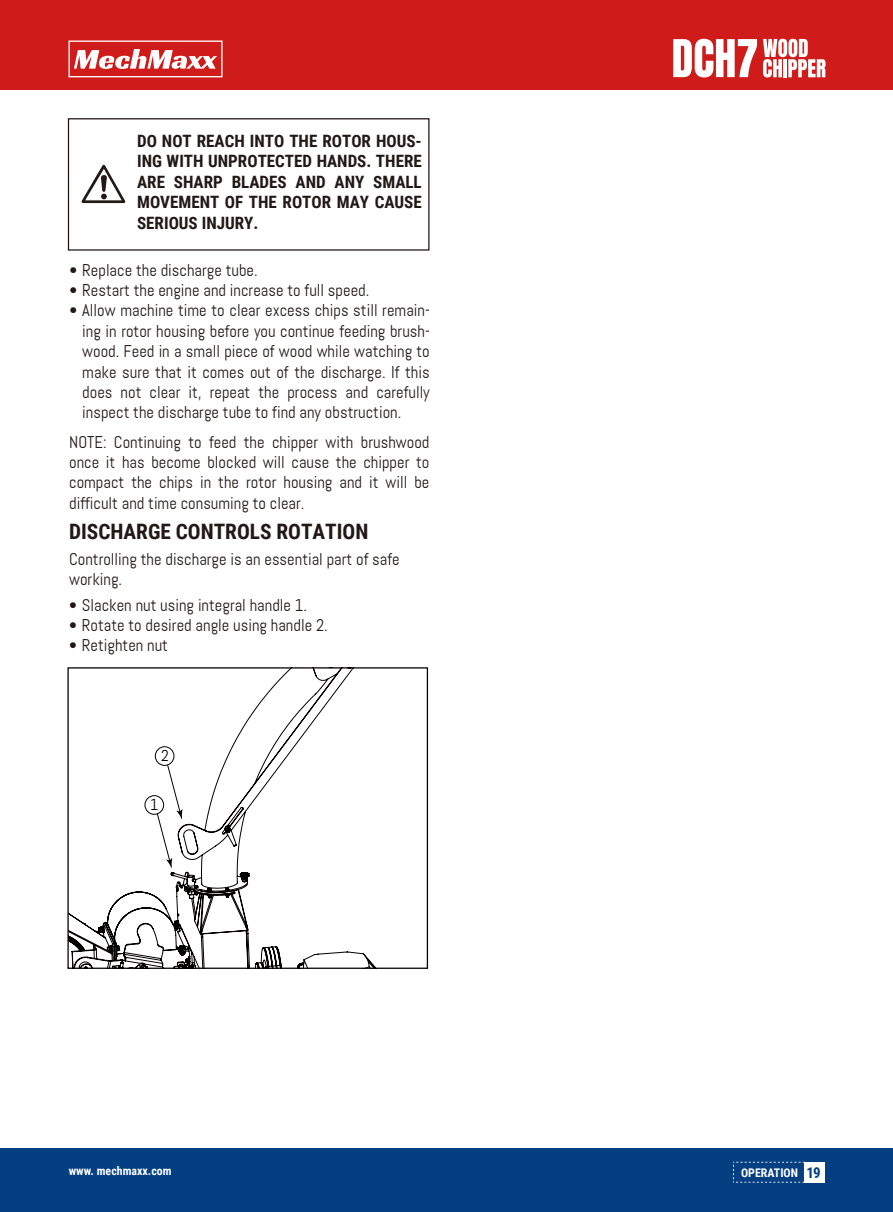
<style>
.page{position:relative;width:893px;height:1212px;background:#fff}
.page>*{position:absolute;margin:0;border:0;box-sizing:border-box;transform-origin:0 0}
.t1{font:700 21.3px "Roboto Condensed";color:#221815}
.t2{font:16.95px/20.4px "Abel";color:#221815;text-align:justify}
.t3{font:700 16.95px/20.4px "Roboto Condensed";color:#221815;text-align:justify}
.t4{font:15.75px "Abel";color:#040000}
.t5{font:700 15px "Roboto Condensed";color:#033f81}
.t6{font:700 11.85px "Roboto Condensed";color:#fff}
</style>
<div class="page">
<div style="left:0;top:1148px;width:893px;height:64px;background:#033f81"></div>
<div style="left:804px;top:1162px;width:20px;height:20px;background:#fff"></div>
<div style="left:68px;top:118px;width:361px;height:133px;border:1px solid #221815"></div>
<svg style="left:81px;top:164px;width:45px;height:39px"></svg>
<div style="left:0;top:0;width:893px;height:89px;background:#cf1c1b"></div>
<svg style="left:69px;top:41px;width:154px;height:36px"></svg>
<svg style="left:763px;top:39px;width:63px;height:38px"></svg>
<svg style="left:673px;top:39px;width:84px;height:38px"></svg>
<svg style="left:733px;top:1162px;width:71px;height:20px"></svg>
<svg style="left:69px;top:669px;width:307px;height:298px"></svg>
<div style="left:67px;top:667px;width:361px;height:302px;border:1px solid #040000"></div>
<svg style="left:156px;top:764px;width:26px;height:105px"></svg>
<div style="left:155px;top:746px;width:19px;height:20px;border:1px solid #040000;border-radius:50%"></div>
<div style="left:145px;top:795px;width:19px;height:20px;border:1px solid #040000;border-radius:50%"></div>
<p class="t3" style="left:137px;top:130px;width:286px">DO NOT REACH INTO THE ROTOR HOUS-ING WITH UNPROTECTED HANDS. THERE ARE SHARP BLADES AND ANY SMALL MOVEMENT OF THE ROTOR MAY CAUSE SERIOUS INJURY.</p>
<p class="t2" style="left:70px;top:259px;width:190px">• Replace the discharge tube.</p>
<p class="t2" style="left:70px;top:280px;width:301px">• Restart the engine and increase to full speed.</p>
<p class="t2" style="left:82px;top:300px;width:349px;text-indent:-13px">• Allow machine time to clear excess chips still remain&shy;ing in rotor housing before you continue feeding brush&shy;wood. Feed in a small piece of wood while watching to make sure that it comes out of the discharge. If this does not clear it, repeat the process and carefully inspect the discharge tube to find any obstruction.</p>
<p class="t2" style="left:69px;top:431px;width:362px">NOTE: Continuing to feed the chipper with brushwood once it has become blocked will cause the chipper to compact the chips in the rotor housing and it will be difficult and time consuming to clear.</p>
<p class="t1" style="left:69px;top:516px;width:301px">DISCHARGE CONTROLS ROTATION</p>
<p class="t2" style="left:69px;top:549px;width:332px">Controlling the discharge is an essential part of safe working.</p>
<p class="t2" style="left:69px;top:594px;width:239px">• Slacken nut using integral handle 1.</p>
<p class="t2" style="left:69px;top:615px;width:260px">• Rotate to desired angle using handle 2.</p>
<p class="t2" style="left:69px;top:635px;width:100px">• Retighten nut</p>
<p class="t4" style="left:161px;top:747px;width:9px">2</p>
<p class="t4" style="left:150px;top:796px;width:10px">1</p>
<p class="t6" style="left:69px;top:1163px;width:104px">www. mechmaxx.com</p>
<p class="t5" style="left:806px;top:1162px;width:16px">19</p>
<p class="t6" style="left:741px;top:1164px;width:58px">OPERATION</p>
</div>
